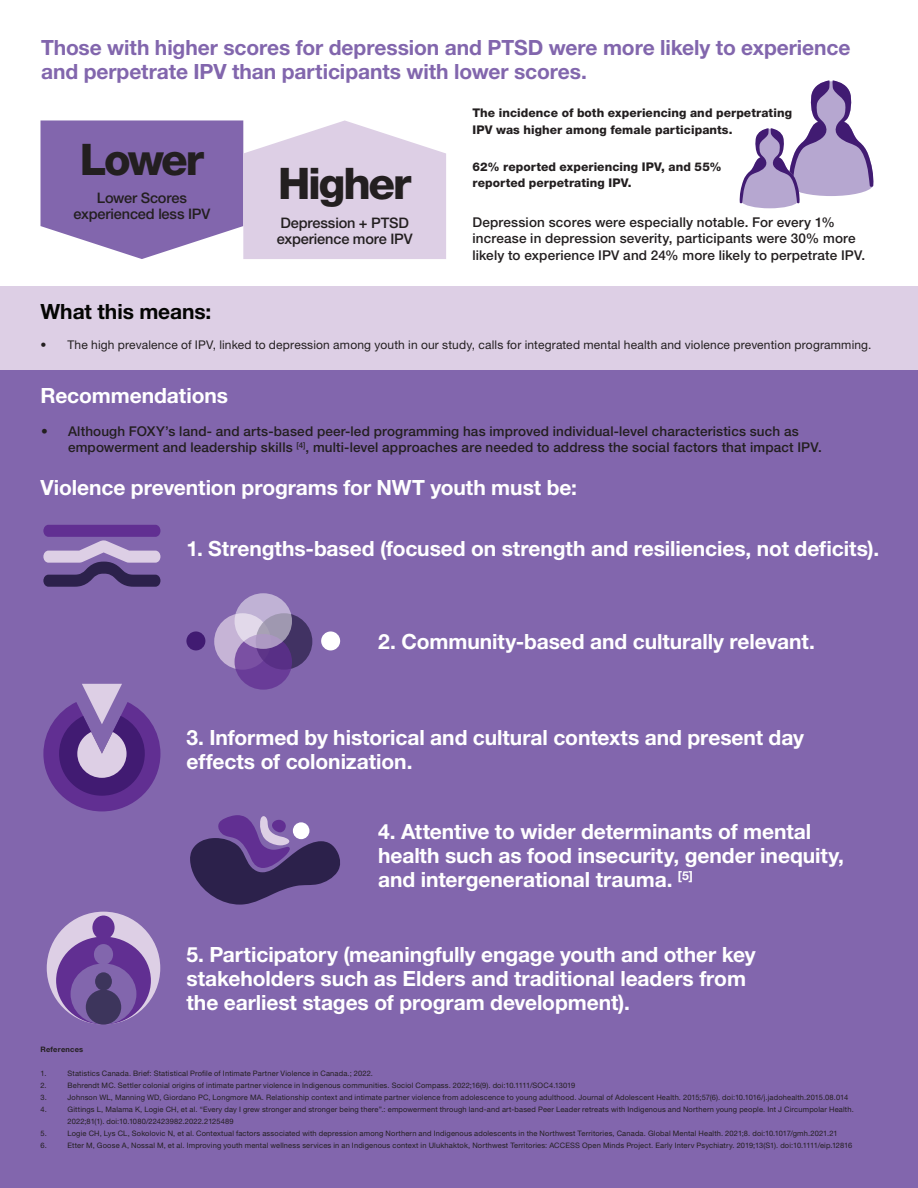
<style>
.page{position:relative;width:918px;height:1188px;background:#fff}
.page>*{position:absolute;margin:0;border:0;box-sizing:border-box;transform-origin:0 0}
.t1{font:800 43.65px "Helvetica Neue LT Pro";letter-spacing:-.055em;color:#231f20}
.t2{font:700 21px/24px "Helvetica Neue LT Pro";letter-spacing:-.005em;color:#fff}
.t3{font:700 21px/24px "Helvetica Neue LT Pro";letter-spacing:-.005em;color:#8266ad}
.t4{font:700 21px "Helvetica Neue LT Pro";letter-spacing:-.005em;color:#040503}
.t5{font:500 14.55px "Helvetica Neue LT Pro";letter-spacing:-.01em;color:#231f20}
.t6{font:500 13.5px/16.5px "Helvetica Neue LT Pro";letter-spacing:.01em;color:#231f20}
.t7{font:800 12px/16.5px "Helvetica Neue LT Pro";letter-spacing:.005em;color:#231f20}
.t8{font:12px "Helvetica Neue LT Pro";letter-spacing:.015em;color:#231f20}
.t9{font:7.5px/12px "Helvetica Neue LT Pro";letter-spacing:.02em;color:#231f20}
.t10{font:700 7.5px "Helvetica Neue LT Pro";letter-spacing:.03em;color:#231f20}
</style>
<div class="page">
<div style="left:0;top:286px;width:918px;height:106px;background:#ddcfe5"></div>
<div style="left:0;top:370px;width:918px;height:818px;background:#8266ad"></div>
<svg style="left:41px;top:120px;width:405px;height:139px;background:#b9a6cf"></svg>
<div style="left:47px;top:912px;width:113px;height:113px;background:#ddcfe5;border-radius:50%"></div>
<div style="left:56px;top:937px;width:95px;height:88px;background:#612f92;border-radius:50%"></div>
<div style="left:71px;top:963px;width:65px;height:62px;background:#8266ad;border-radius:50%"></div>
<div style="left:86px;top:990px;width:35px;height:35px;background:#3d355c;border-radius:50%"></div>
<div style="left:95px;top:972px;width:17px;height:19px;background:#3d355c;border-radius:50%"></div>
<div style="left:94px;top:944px;width:19px;height:21px;background:#8266ad;border-radius:50%"></div>
<div style="left:92px;top:916px;width:23px;height:24px;background:#612f92;border-radius:50%"></div>
<svg style="left:43px;top:525px;width:117px;height:62px"></svg>
<svg style="left:190px;top:815px;width:150px;height:90px"></svg>
<svg style="left:43px;top:684px;width:117px;height:127px"></svg>
<svg style="left:739px;top:80px;width:135px;height:128px"></svg>
<svg style="left:214px;top:613px;width:57px;height:57px"></svg>
<div style="left:256px;top:613px;width:56px;height:57px;background:#413263;border-radius:50%"></div>
<svg style="left:235px;top:634px;width:57px;height:56px;background:#683d95"></svg>
<svg style="left:235px;top:593px;width:57px;height:56px;background:#bbafcd"></svg>
<div style="left:186px;top:631px;width:19px;height:19px;background:#411b72;border-radius:50%"></div>
<div style="left:321px;top:631px;width:19px;height:19px;background:#fff;border-radius:50%"></div>
<p class="t3" style="left:41px;top:35px;width:811px">Those with higher scores for depression and PTSD were more likely to experience and perpetrate IPV than participants with lower scores.</p>
<p class="t1" style="left:80px;top:134px;width:126px">Lower</p>
<p class="t5" style="left:97px;top:189px;width:92px">Lower Scores</p>
<p class="t5" style="left:74px;top:205px;width:138px">experienced less IPV</p>
<p class="t4" style="left:40px;top:298px;width:172px">What this means:</p>
<p class="t1" style="left:278px;top:158px;width:135px">Higher</p>
<p class="t5" style="left:280px;top:214px;width:130px">Depression + PTSD</p>
<p class="t5" style="left:277px;top:230px;width:137px">experience more IPV</p>
<p class="t7" style="left:472px;top:105px;width:321px">The incidence of both experiencing and perpetrating<br>IPV was higher among female participants.</p>
<p class="t7" style="left:472px;top:158px;width:251px">62% reported experiencing IPV, and 55% reported perpetrating IPV.</p>
<p class="t6" style="left:472px;top:213px;width:394px">Depression scores were especially notable. For every 1% increase in depression severity, participants were 30% more likely to experience IPV and 24% more likely to perpetrate IPV.</p>
<p class="t8" style="left:40px;top:337px;width:833px">• The high prevalence of IPV, linked to depression among youth in our study, calls for integrated mental health and violence prevention programming.</p>
<p class="t2" style="left:40px;top:383px;width:189px">Recommendations</p>
<p class="t6" style="left:68px;top:422px;width:755px;text-indent:-27px">• Although FOXY’s land- and arts-based peer-led programming has improved individual-level characteristics such as empowerment and leadership skills <sup>[4]</sup>, multi-level approaches are needed to address the social factors that impact IPV.</p>
<p class="t2" style="left:40px;top:475px;width:538px">Violence prevention programs for NWT youth must be:</p>
<p class="t2" style="left:186px;top:536px;width:694px">1. Strengths-based (focused on strength and resiliencies, not deficits).</p>
<p class="t2" style="left:378px;top:629px;width:438px">2. Community-based and culturally relevant.</p>
<p class="t2" style="left:186px;top:725px;width:619px">3. Informed by historical and cultural contexts and present day effects of colonization.</p>
<p class="t2" style="left:378px;top:818px;width:467px">4. Attentive to wider determinants of mental health such as food insecurity, gender inequity, and intergenerational trauma. <sup>[5]</sup></p>
<p class="t2" style="left:186px;top:942px;width:571px">5. Participatory (meaningfully engage youth and other key stakeholders such as Elders and traditional leaders from</p>
<p class="t2" style="left:186px;top:990px;width:445px">the earliest stages of program development).</p>
<p class="t10" style="left:40px;top:1044px;width:44px">References</p>
<p class="t9" style="left:40px;top:1067px;width:7px">1.</p>
<p class="t9" style="left:68px;top:1067px;width:307px">Statistics Canada. Brief: Statistical Profile of Intimate Partner Violence in Canada.; 2022.</p>
<p class="t9" style="left:40px;top:1079px;width:8px">2.</p>
<p class="t9" style="left:68px;top:1079px;width:509px">Behrendt MC. Settler colonial origins of intimate partner violence in Indigenous communities. Sociol Compass. 2022;16(9). doi:10.1111/SOC4.13019</p>
<p class="t9" style="left:40px;top:1091px;width:8px">3.</p>
<p class="t9" style="left:68px;top:1091px;width:782px">Johnson WL, Manning WD, Giordano PC, Longmore MA. Relationship context and intimate partner violence from adolescence to young adulthood. Journal of Adolescent Health. 2015;57(6). doi:10.1016/j.jadohealth.2015.08.014</p>
<p class="t9" style="left:40px;top:1103px;width:8px">4.</p>
<p class="t9" style="left:68px;top:1103px;width:788px">Gittings L, Malama K, Logie CH, et al. “Every day I grew stronger and stronger being there”.: empowerment through land-and art-based Peer Leader retreats with Indigenous and Northern young people. Int J Circumpolar Health.<br>2022;81(1). doi:10.1080/22423982.2022.2125489</p>
<p class="t9" style="left:40px;top:1127px;width:8px">5.</p>
<p class="t9" style="left:68px;top:1127px;width:772px">Logie CH, Lys CL, Sokolovic N, et al. Contextual factors associated with depression among Northern and Indigenous adolescents in the Northwest Territories, Canada. Global Mental Health. 2021;8. doi:10.1017/gmh.2021.21</p>
<p class="t9" style="left:40px;top:1139px;width:8px">6.</p>
<p class="t9" style="left:68px;top:1139px;width:786px">Etter M, Goose A, Nossal M, et al. Improving youth mental wellness services in an Indigenous context in Ulukhaktok, Northwest Territories: ACCESS Open Minds Project. Early Interv Psychiatry. 2019;13(S1). doi:10.1111/eip.12816</p>
</div>
